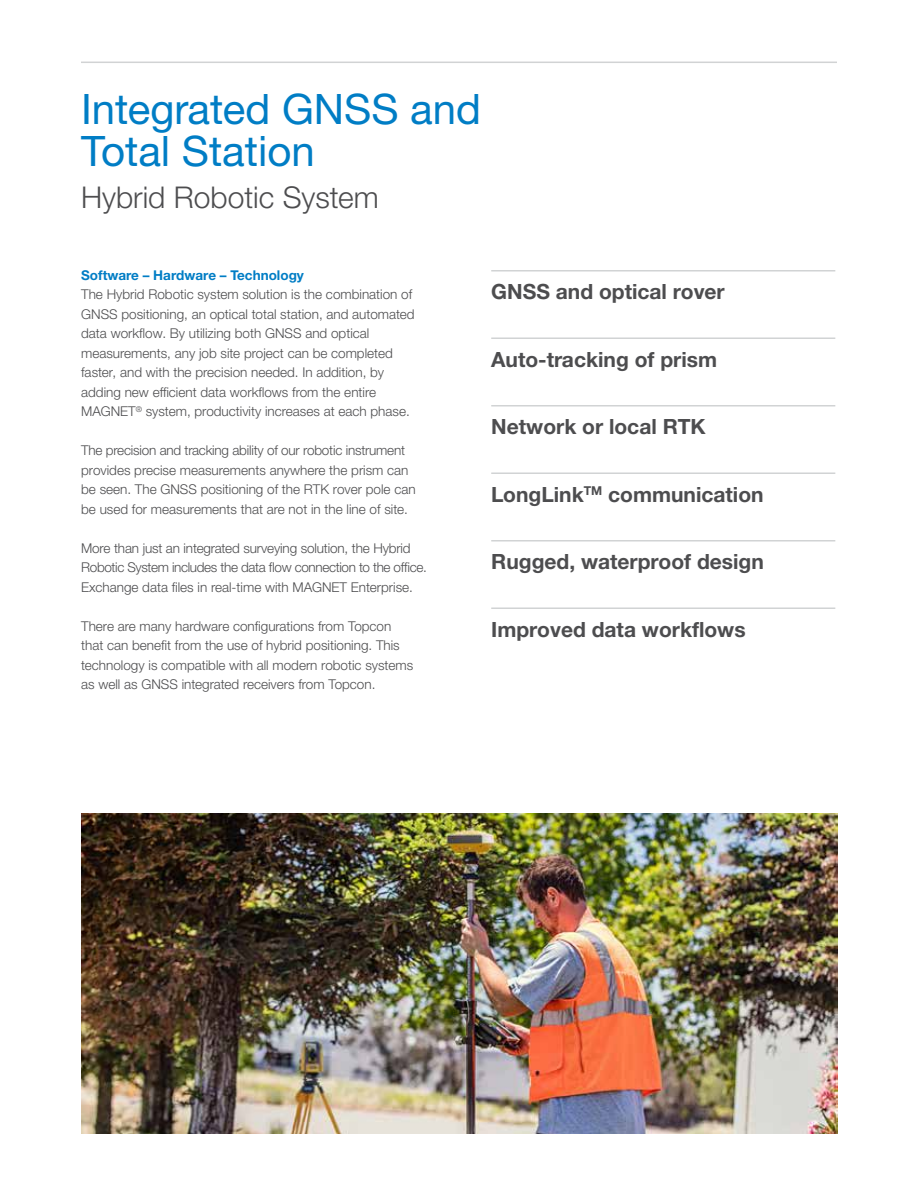
<style>
.page{position:relative;width:918px;height:1188px;background:#fff}
.page>*{position:absolute;margin:0;border:0;box-sizing:border-box;transform-origin:0 0}
.t1{font:42px/42px "Helvetica Neue LTW1 G";color:#007dc5}
.t2{font:300 30px "Helvetica Neue LTW1 G";color:#4d4d4f}
.t3{font:700 21px "Helvetica Neue LTW1 G";color:#4d4d4f}
.t4{font:300 13.5px/19.5px "Helvetica Neue LTW1 G";color:#4d4d4f}
.t5{font:700 13.5px "Helvetica Neue LTW1 G";color:#007dc5}
</style>
<div class="page">
<hr style="left:81px;top:62px;width:756px;height:1px;background:#d1d3d4">
<hr style="left:491px;top:270px;width:344px;height:2px;background:#d1d3d4">
<hr style="left:491px;top:338px;width:344px;height:1px;background:#d1d3d4">
<hr style="left:491px;top:405px;width:344px;height:1px;background:#d1d3d4">
<hr style="left:491px;top:472px;width:344px;height:2px;background:#d1d3d4">
<hr style="left:491px;top:540px;width:344px;height:2px;background:#d1d3d4">
<hr style="left:491px;top:608px;width:344px;height:1px;background:#d1d3d4">
<img style="left:81px;top:813px;width:756px;height:321px">
<h1 class="t1" style="left:81px;top:87px;width:402px">Integrated GNSS and<br>Total Station</h1>
<h2 class="t2" style="left:81px;top:179px;width:299px">Hybrid Robotic System</h2>
<p class="t5" style="left:81px;top:267px;width:224px">Software – Hardware – Technology</p>
<p class="t4" style="left:81px;top:285px;width:335px">The Hybrid Robotic system solution is the combination of GNSS positioning, an optical total station, and automated data workflow. By utilizing both GNSS and optical measurements, any job site project can be completed faster, and with the precision needed. In addition, by adding new efficient data workflows from the entire MAGNET<sup>®</sup> system, productivity increases at each phase.</p>
<p class="t4" style="left:81px;top:441px;width:336px">The precision and tracking ability of our robotic instrument provides precise measurements anywhere the prism can be seen. The GNSS positioning of the RTK rover pole can be used for measurements that are not in the line of site.</p>
<p class="t4" style="left:81px;top:538px;width:347px">More than just an integrated surveying solution, the Hybrid<br>Robotic System includes the data flow connection to the office.<br>Exchange data files in real-time with MAGNET Enterprise.</p>
<p class="t4" style="left:81px;top:616px;width:334px">There are many hardware configurations from Topcon that can benefit from the use of hybrid positioning. This technology is compatible with all modern robotic systems as well as GNSS integrated receivers from Topcon.</p>
<h3 class="t3" style="left:491px;top:279px;width:235px">GNSS and optical rover</h3>
<h3 class="t3" style="left:491px;top:346px;width:227px">Auto-tracking of prism</h3>
<h3 class="t3" style="left:491px;top:414px;width:216px">Network or local RTK</h3>
<h3 class="t3" style="left:491px;top:481px;width:274px">LongLink<sup>TM</sup> communication</h3>
<h3 class="t3" style="left:491px;top:549px;width:274px">Rugged, waterproof design</h3>
<h3 class="t3" style="left:491px;top:616px;width:256px">Improved data workflows</h3>
</div>
